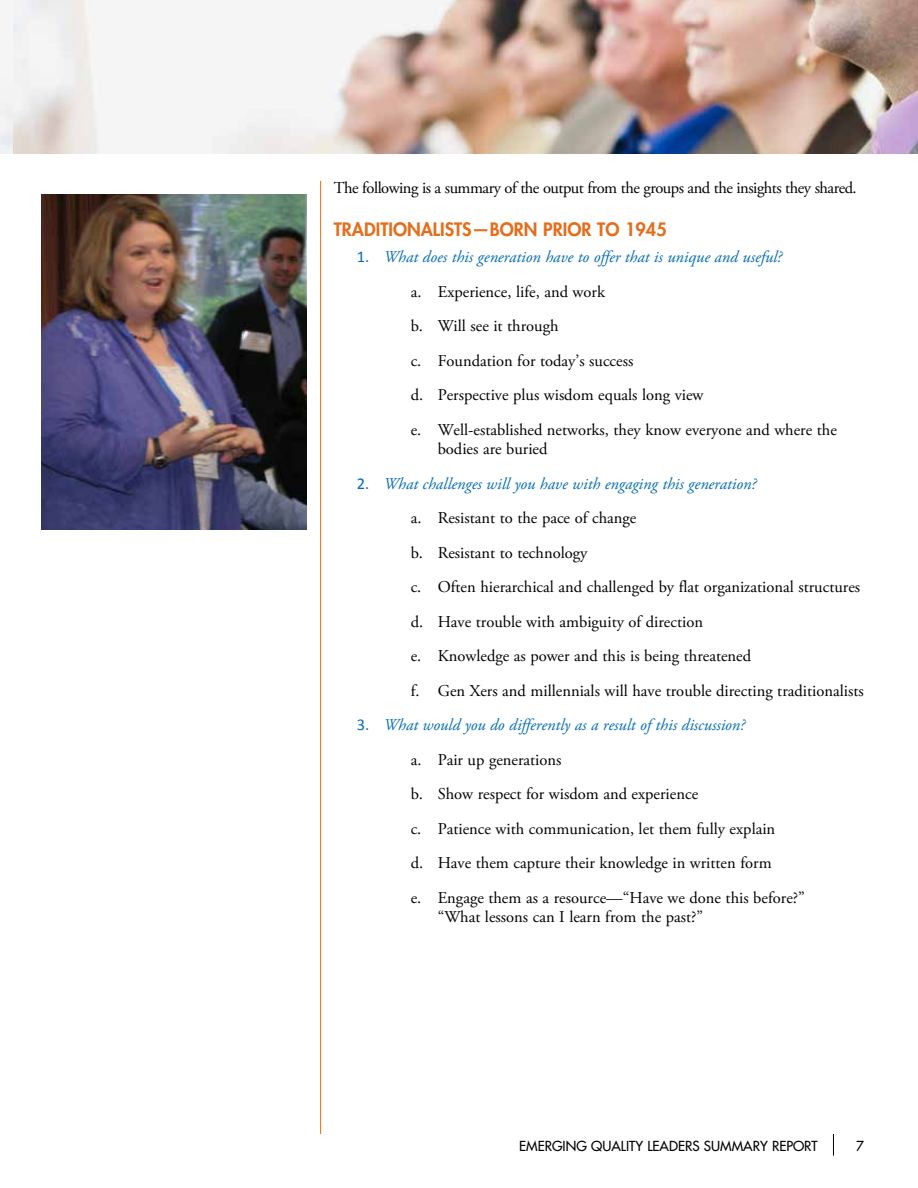
<style>
.page{position:relative;width:918px;height:1188px;background:#fff}
.page>*{position:absolute;margin:0;border:0;box-sizing:border-box;transform-origin:0 0}
.t1{font:800 18px "Futura Std";color:#e36f1e}
.t2{font:16.5px/34.5px "Adobe Garamond Pro";color:#000}
.t3{font:16.5px "Adobe Garamond Pro";letter-spacing:-.03em;color:#000}
.t4{font:500 13.5px "Futura Std";color:#000}
.s1{font-family:"Calibri";color:#036cb6}
.s2{font-style:italic;color:#036cb6}
</style>
<div class="page">
<svg style="left:833px;top:1134px;width:1px;height:22px"></svg>
<img style="left:13px;top:0;width:905px;height:153px">
<div style="left:0;top:0;width:13px;height:153px;background:#f5f5f5"></div>
<img style="left:41px;top:195px;width:266px;height:335px">
<hr style="left:320px;top:181px;width:1px;height:953px;background:#e36f1e">
<p class="t3" style="left:334px;top:178px;width:524px">The following is a summary of the output from the groups and the insights they shared.</p>
<p class="t1" style="left:334px;top:218px;width:97px">TRADITIONALISTS</p>
<p class="t1" style="left:472px;top:218px;width:196px">—BORN PRIOR TO 1945</p>
<p class="t2" style="left:411px;top:240px;width:428px;text-indent:-54px"><span class="s1">1.</span> <span class="s2">What does this generation have to offer that is unique and useful?<br></span>a. Experience, life, and work<br>b. Will see it through<br>c. Foundation for today’s success<br>d. Perspective plus wisdom equals long view<br>e. Well-established networks, they know everyone and where the</p>
<p class="t2" style="left:438px;top:432px;width:111px">bodies are buried</p>
<p class="t2" style="left:411px;top:467px;width:455px;text-indent:-54px"><span class="s1">2.</span> <span class="s2">What challenges will you have with engaging this generation?<br></span>a. Resistant to the pace of change<br>b. Resistant to technology<br>c. Often hierarchical and challenged by flat organizational structures d. Have trouble with ambiguity of direction<br>e. Knowledge as power and this is being threatened<br>f. Gen Xers and millennials will have trouble directing traditionalists</p>
<p class="t2" style="left:411px;top:708px;width:396px;text-indent:-54px"><span class="s1">3.</span> <span class="s2">What would you do differently as a result of this discussion?<br></span>a. Pair up generations<br>b. Show respect for wisdom and experience<br>c. Patience with communication, let them fully explain<br>d. Have them capture their knowledge in written form<br>e. Engage them as a resource—“Have we done this before?”</p>
<p class="t2" style="left:438px;top:900px;width:267px">“What lessons can I learn from the past?”</p>
<p class="t4" style="left:519px;top:1137px;width:300px">EMERGING QUALITY LEADERS SUMMARY REPORT</p>
<p class="t4" style="left:856px;top:1137px;width:9px">7</p>
</div>
